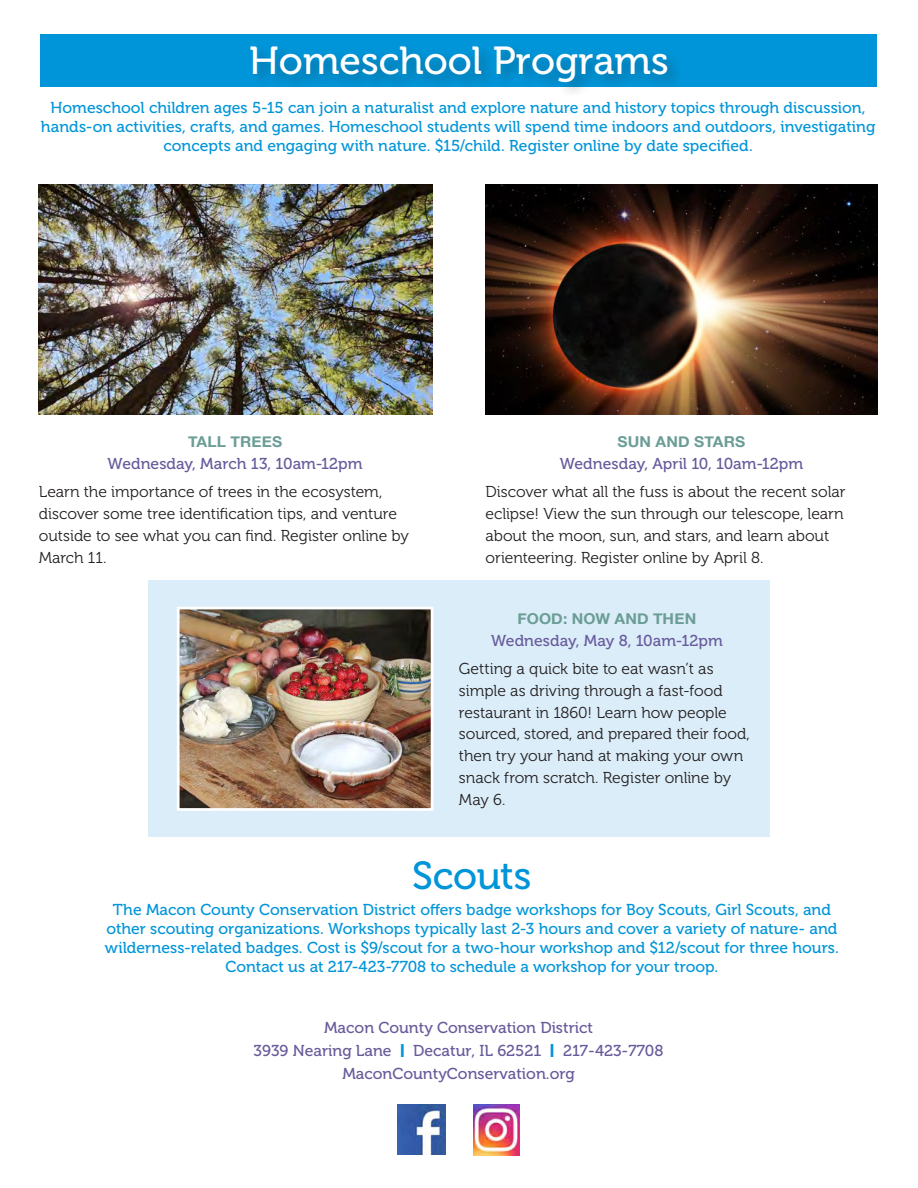
<style>
.page{position:relative;width:918px;height:1188px;background:#fff}
.page>*{position:absolute;margin:0;border:0;box-sizing:border-box;transform-origin:0 0}
.t1{font:39px "Museo 500";color:#fff}
.Happenings_Headlines{font:39px "Museo 500";letter-spacing:-.01em;color:#0095d9}
.Insert_Happenings_Date{font:15.75px/18.9px "Museo 500";color:#0095d9;text-align:center}
.Body_copy_no_indents{font:15.75px/21.8px "Museo 300";letter-spacing:-.005em;color:#231f20}
.Happenings_Date{font:15.75px "Museo 500";color:#685a9b}
.Insert_Happenings_Date-2{font:15.75px "Museo 500";color:#685a9b}
.Special_Events_Event_Title{font:700 15px "Helvetica Neue";letter-spacing:.01em;color:#6b9d96;scale:1.04 1}
.s1{font-family:"Helvetica Neue";font-weight:700;font-stretch:condensed;font-size:18px;color:#0095d9}
</style>
<div class="page">
<div style="left:148px;top:580px;width:622px;height:257px;background:#dbedf9"></div>
<div style="left:40px;top:34px;width:838px;height:53px;background:#0095d9"></div>
<div style="left:248px;top:42px;width:435px;height:56px;background:#231f20;opacity:.32"></div>
<img style="left:397px;top:1104px;width:49px;height:51px">
<img style="left:473px;top:1104px;width:47px;height:51px">
<img style="left:39px;top:185px;width:394px;height:229px">
<img style="left:181px;top:611px;width:248px;height:196px">
<div style="left:177px;top:607px;width:256px;height:204px;border:3px solid #fff"></div>
<img style="left:485px;top:185px;width:393px;height:229px">
<p class="t1" style="left:249px;top:39px;width:421px">Homeschool Programs</p>
<p class="Insert_Happenings_Date" style="left:41px;top:99px;width:836px">Homeschool children ages 5-15 can join a naturalist and explore nature and history topics through discussion, hands-on activities, crafts, and games. Homeschool students will spend time indoors and outdoors, investigating concepts and engaging with nature. $15/child. Register online by date specified.</p>
<p class="Special_Events_Event_Title" style="left:188px;top:430px;width:92px">TALL TREES</p>
<p class="Insert_Happenings_Date-2" style="left:108px;top:455px;width:256px">Wednesday, March 13, 10am-12pm</p>
<p class="Body_copy_no_indents" style="left:39px;top:481px;width:372px">Learn the importance of trees in the ecosystem, discover some tree identification tips, and venture outside to see what you can find. Register online by March 11.</p>
<p class="Special_Events_Event_Title" style="left:618px;top:430px;width:124px">SUN AND STARS</p>
<p class="Insert_Happenings_Date-2" style="left:560px;top:455px;width:245px">Wednesday, April 10, 10am-12pm</p>
<p class="Body_copy_no_indents" style="left:485px;top:481px;width:362px">Discover what all the fuss is about the recent solar eclipse! View the sun through our telescope, learn about the moon, sun, and stars, and learn about orienteering. Register online by April 8.</p>
<p class="Special_Events_Event_Title" style="left:518px;top:606px;width:173px">FOOD: NOW AND THEN</p>
<p class="Insert_Happenings_Date-2" style="left:491px;top:632px;width:233px">Wednesday, May 8, 10am-12pm</p>
<p class="Body_copy_no_indents" style="left:459px;top:658px;width:292px">Getting a quick bite to eat wasn’t as simple as driving through a fast-food restaurant in 1860! Learn how people sourced, stored, and prepared their food, then try your hand at making your own snack from scratch. Register online by May 6.</p>
<p class="Happenings_Headlines" style="left:412px;top:855px;width:121px">Scouts</p>
<p class="Insert_Happenings_Date" style="left:105px;top:900px;width:735px">The Macon County Conservation District offers badge workshops for Boy Scouts, Girl Scouts, and other scouting organizations. Workshops typically last 2-3 hours and cover a variety of nature- and wilderness-related badges. Cost is $9/scout for a two-hour workshop and $12/scout for three hours.<br>Contact us at 217-423-7708 to schedule a workshop for your troop.</p>
<p class="Happenings_Date" style="left:324px;top:1019px;width:270px">Macon County Conservation District</p>
<p class="Happenings_Date" style="left:254px;top:1042px;width:411px">3939 Nearing Lane <span class="s1">I</span> Decatur, IL 62521 <span class="s1">I</span> 217-423-7708</p>
<p class="Happenings_Date" style="left:342px;top:1065px;width:234px">MaconCountyConservation.org</p>
</div>
